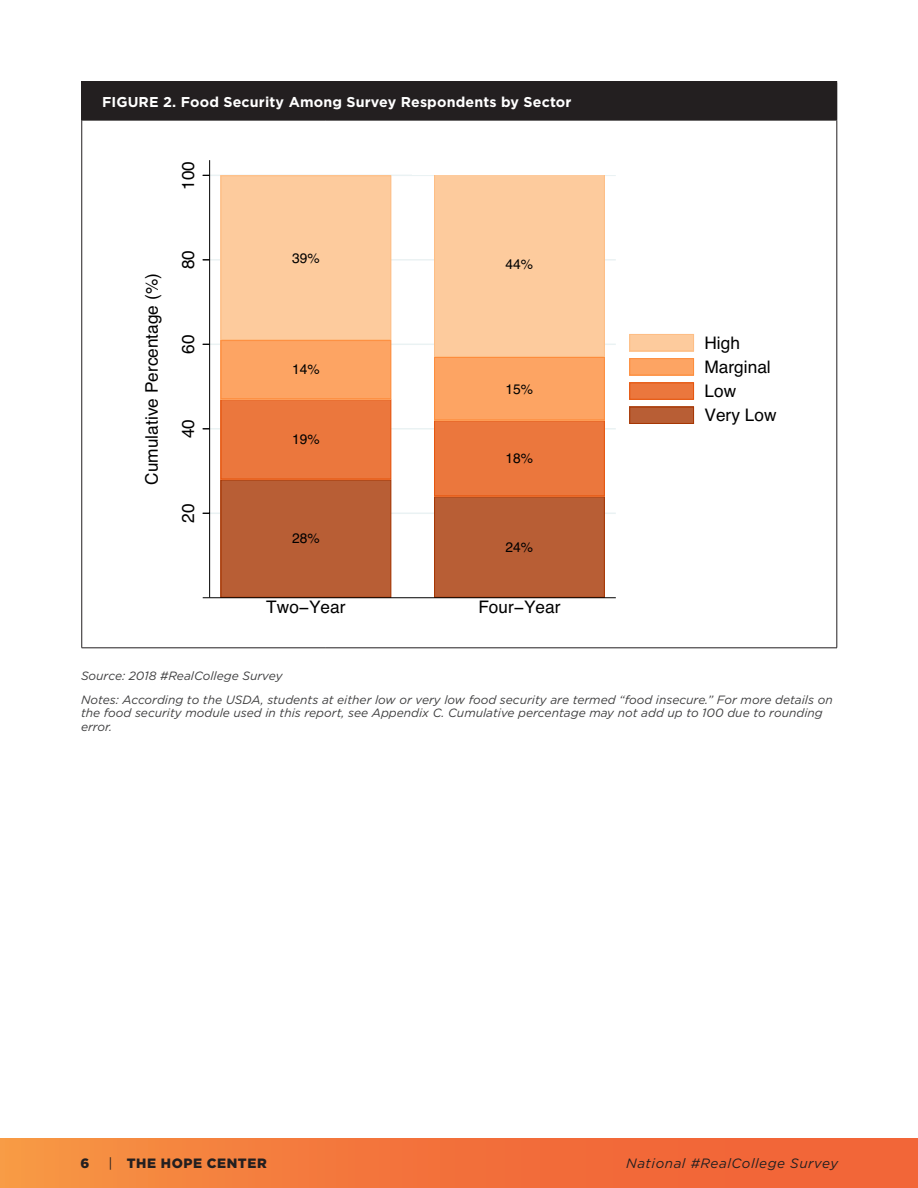
<style>
.page{position:relative;width:918px;height:1188px;background:#fff}
.page>*{position:absolute;margin:0;border:0;box-sizing:border-box;transform-origin:0 0}
.t1{font:17.25px/24.3px "Helvetica";color:#000}
.Figure_title{font:700 14.25px "Gotham";letter-spacing:.01em;color:#fff}
.t2{font:13.8px "Helvetica";color:#000}
.t3{font:italic 13.5px "Gotham";letter-spacing:.04em;color:#231f20}
.t4{font:900 13.5px "Gotham";letter-spacing:.04em;color:#231f20}
.Footnote{font:italic 12px/13.5px "Gotham";color:#3e3e3f}
.s1{font-weight:400}
</style>
<div class="page">
<div style="left:82px;top:82px;width:755px;height:38px;background:#231f20"></div>
<hr style="left:81px;top:121px;width:1px;height:527px;background:#231f20">
<hr style="left:837px;top:121px;width:1px;height:527px;background:#231f20">
<hr style="left:82px;top:648px;width:243px;height:1px;background:#231f20">
<hr style="left:325px;top:648px;width:512px;height:1px;background:#231f20">
<hr style="left:81px;top:81px;width:244px;height:1px;background:#231f20">
<hr style="left:81px;top:82px;width:1px;height:38px;background:#231f20">
<hr style="left:325px;top:81px;width:512px;height:1px;background:#231f20">
<hr style="left:81px;top:120px;width:244px;height:1px;background:#231f20">
<hr style="left:325px;top:120px;width:512px;height:1px;background:#231f20">
<hr style="left:210px;top:513px;width:406px;height:1px;background:#eaf2f3">
<hr style="left:210px;top:428px;width:406px;height:2px;background:#eaf2f3">
<hr style="left:210px;top:344px;width:406px;height:1px;background:#eaf2f3">
<hr style="left:210px;top:259px;width:406px;height:2px;background:#eaf2f3">
<hr style="left:210px;top:175px;width:406px;height:1px;background:#eaf2f3">
<div style="left:221px;top:479px;width:170px;height:119px;background:#b85e35"></div>
<div style="left:221px;top:479px;width:170px;height:119px;border:1px solid #a63603"></div>
<div style="left:434px;top:496px;width:171px;height:102px;background:#b85e35"></div>
<div style="left:434px;top:496px;width:171px;height:102px;border:1px solid #a63603"></div>
<div style="left:221px;top:399px;width:170px;height:80px;background:#eb773d"></div>
<div style="left:221px;top:399px;width:170px;height:80px;border:1px solid #e6550d"></div>
<div style="left:434px;top:420px;width:171px;height:76px;background:#eb773d"></div>
<div style="left:434px;top:420px;width:171px;height:76px;border:1px solid #e6550d"></div>
<div style="left:221px;top:340px;width:170px;height:59px;background:#fda463"></div>
<div style="left:221px;top:340px;width:170px;height:59px;border:1px solid #fd8d3c"></div>
<div style="left:434px;top:357px;width:171px;height:63px;background:#fda463"></div>
<div style="left:434px;top:357px;width:171px;height:63px;border:1px solid #fd8d3c"></div>
<div style="left:221px;top:175px;width:170px;height:165px;background:#fdcb9d"></div>
<div style="left:221px;top:175px;width:170px;height:165px;border:1px solid #fdbe85"></div>
<div style="left:434px;top:171px;width:171px;height:186px;background:#fdcb9d"></div>
<div style="left:434px;top:171px;width:171px;height:186px;border:1px solid #fdbe85"></div>
<hr style="left:209px;top:160px;width:1px;height:438px;background:#000">
<hr style="left:210px;top:597px;width:406px;height:1px;background:#000">
<div style="left:629px;top:334px;width:65px;height:17px;background:#fdcb9d"></div>
<div style="left:629px;top:334px;width:65px;height:17px;border:1px solid #fdbe85"></div>
<div style="left:629px;top:358px;width:65px;height:17px;background:#fda463"></div>
<div style="left:629px;top:358px;width:65px;height:17px;border:1px solid #fd8d3c"></div>
<div style="left:629px;top:382px;width:65px;height:18px;background:#eb773d"></div>
<div style="left:629px;top:382px;width:65px;height:18px;border:1px solid #e6550d"></div>
<div style="left:629px;top:407px;width:65px;height:17px;background:#b85e35"></div>
<div style="left:629px;top:407px;width:65px;height:17px;border:1px solid #a63603"></div>
<div style="left:412px;top:153px;width:220px;height:22px;background:#fff"></div>
<div style="left:0;top:1138px;width:918px;height:50px;background:linear-gradient(to right,#f68f42,#f15b35)"></div>
<p class="Figure_title" style="left:102px;top:92px;width:471px">FIGURE 2. Food Security Among Survey Respondents by Sector</p>
<p class="t1" style="left:176px;top:190px;width:30px;rotate:-90deg">100</p>
<p class="t1" style="left:140px;top:485px;width:213px;rotate:-90deg">Cumulative Percentage (%)</p>
<p class="t1" style="left:176px;top:269px;width:21px;rotate:-90deg">80</p>
<p class="t1" style="left:176px;top:354px;width:21px;rotate:-90deg">60</p>
<p class="t1" style="left:176px;top:438px;width:21px;rotate:-90deg">40</p>
<p class="t1" style="left:176px;top:523px;width:21px;rotate:-90deg">20</p>
<p class="t2" style="left:292px;top:247px;width:29px">39%</p>
<p class="t2" style="left:292px;top:359px;width:29px">14%</p>
<p class="t2" style="left:292px;top:429px;width:29px">19%</p>
<p class="t2" style="left:292px;top:528px;width:29px">28%</p>
<p class="t2" style="left:506px;top:253px;width:29px">44%</p>
<p class="t2" style="left:506px;top:378px;width:29px">15%</p>
<p class="t2" style="left:506px;top:448px;width:29px">18%</p>
<p class="t2" style="left:506px;top:536px;width:29px">24%</p>
<p class="t1" style="left:266px;top:596px;width:81px">Two−Year</p>
<p class="t1" style="left:478px;top:596px;width:84px">Four−Year</p>
<p class="t1" style="left:704px;top:331px;width:74px">High<br>Marginal<br>Low<br>Very Low</p>
<p class="Footnote" style="left:81px;top:669px;width:203px">Source: 2018 #RealCollege Survey</p>
<p class="Footnote" style="left:81px;top:692px;width:753px">Notes: According to the USDA, students at either low or very low food security are termed “food insecure.” For more details on the food security module used in this report, see Appendix C. Cumulative percentage may not add up to 100 due to rounding error.</p>
<p class="t4" style="left:81px;top:1153px;width:10px">6</p>
<p class="t4" style="left:108px;top:1153px;width:160px"><span class="s1">|</span> THE HOPE CENTER</p>
<p class="t3" style="left:626px;top:1154px;width:213px">National #RealCollege Survey</p>
</div>
